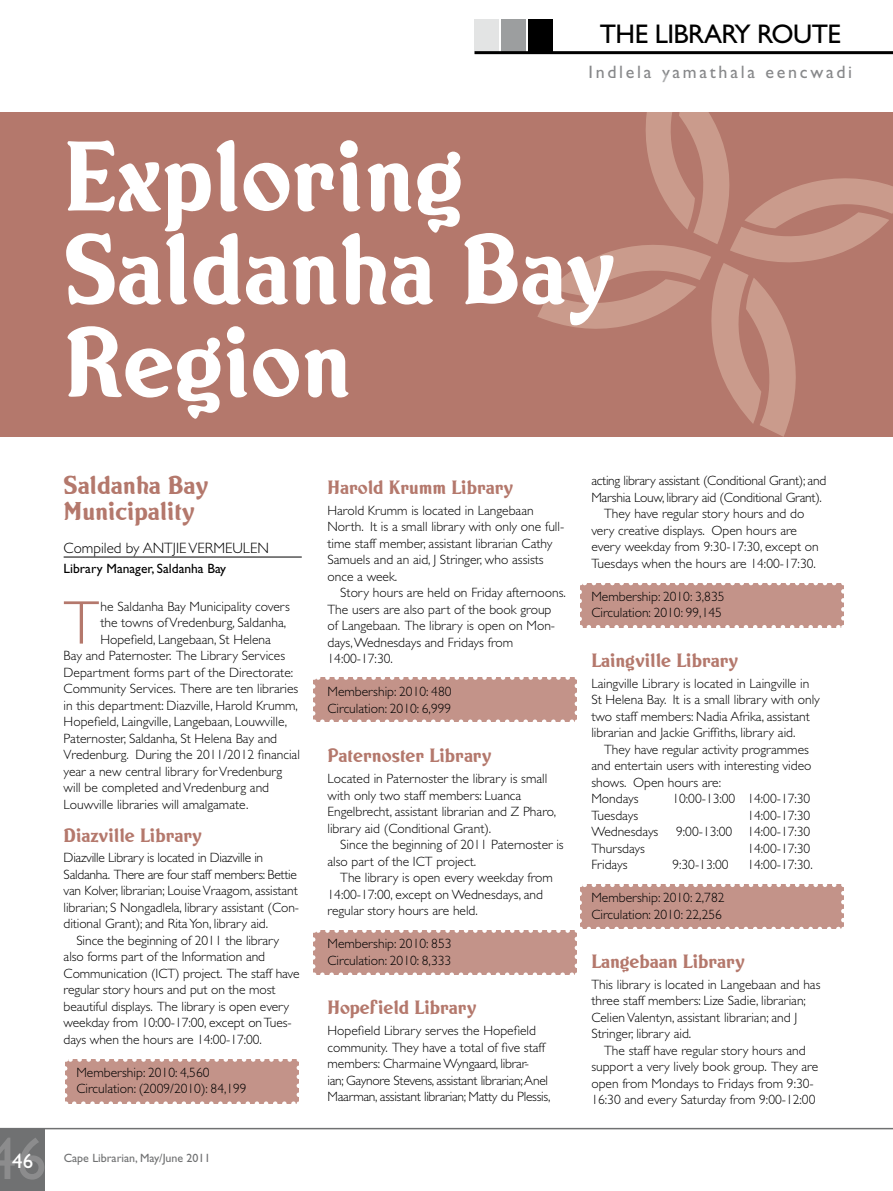
<style>
.page{position:relative;width:893px;height:1191px;background:#fff}
.page>*{position:absolute;margin:0;border:0;box-sizing:border-box;transform-origin:0 0}
.t1{font:91.5px/93px "Norton";color:#fff}
.t2{font:300 61.95px "Gill Sans";color:#b4786c}
.t3{font:60px "Gill Sans";color:#fff}
.t4{font:27px "Gill Sans";letter-spacing:-.02em;color:#000}
.t5{font:24px/25.5px "Norton";color:#b4786c}
.t6{font:21px "Gill Sans";color:#fff}
.t7{font:18px "Norton";color:#b4786c}
.t8{font:18px "Gill Sans";letter-spacing:.15em;color:#87888a}
.t9{font:300 15px "Gill Sans";color:#000}
.t10{font:300 13.5px/16.5px "Gill Sans";color:#000}
.t11{font:300 13.5px/16.5px "Gill Sans";letter-spacing:-.02em;color:#000}
.t12{font:13.5px "Gill Sans";color:#000}
.t13{font:12px "Gill Sans";color:#707172}
</style>
<div class="page">
<div style="left:475px;top:19px;width:24px;height:35px;background:#e3e4e4"></div>
<div style="left:501px;top:19px;width:25px;height:35px;background:#9c9e9f"></div>
<div style="left:528px;top:19px;width:25px;height:35px;background:#000"></div>
<hr style="left:475px;top:51px;width:418px;height:3px;background:#000">
<div style="left:0;top:1129px;width:45px;height:62px;background:#707172"></div>
<div style="left:65px;top:1059px;width:234px;height:44px;background:#c39389"></div>
<svg style="left:65px;top:1068px;width:2px;height:35px"></svg>
<svg style="left:74px;top:1101px;width:225px;height:3px"></svg>
<svg style="left:297px;top:1059px;width:2px;height:35px"></svg>
<svg style="left:65px;top:1059px;width:225px;height:2px"></svg>
<div style="left:313px;top:677px;width:264px;height:44px;background:#c39389"></div>
<svg style="left:313px;top:686px;width:2px;height:35px"></svg>
<svg style="left:322px;top:719px;width:255px;height:3px"></svg>
<svg style="left:575px;top:677px;width:2px;height:36px"></svg>
<svg style="left:313px;top:677px;width:255px;height:3px"></svg>
<div style="left:313px;top:930px;width:264px;height:44px;background:#c39389"></div>
<svg style="left:313px;top:939px;width:2px;height:35px"></svg>
<svg style="left:322px;top:972px;width:255px;height:3px"></svg>
<svg style="left:313px;top:930px;width:255px;height:2px"></svg>
<div style="left:580px;top:583px;width:263px;height:44px;background:#c39389"></div>
<svg style="left:580px;top:592px;width:2px;height:35px"></svg>
<svg style="left:589px;top:625px;width:254px;height:3px"></svg>
<svg style="left:841px;top:583px;width:3px;height:35px"></svg>
<svg style="left:580px;top:583px;width:254px;height:2px"></svg>
<div style="left:580px;top:885px;width:263px;height:44px;background:#c39389"></div>
<svg style="left:575px;top:893px;width:7px;height:73px"></svg>
<svg style="left:589px;top:926px;width:255px;height:3px"></svg>
<svg style="left:841px;top:884px;width:3px;height:36px"></svg>
<svg style="left:580px;top:884px;width:254px;height:3px"></svg>
<div style="left:0;top:113px;width:893px;height:324px;background:#b4786c"></div>
<hr style="left:64px;top:557px;width:238px;height:1px;background:#000">
<svg style="left:537px;top:112px;width:356px;height:325px"></svg>
<hr style="left:0;top:1127px;width:893px;height:2px;background:#707172">
<h3 class="t4" style="left:600px;top:19px;width:243px">The library route</h3>
<h3 class="t8" style="left:588px;top:62px;width:265px">I ndlela yamathala eencwadi</h3>
<h1 class="t1" style="left:63px;top:127px;width:553px">Exploring<br>Saldanha Bay<br>Region</h1>
<h3 class="t3" style="left:-13px;top:1124px;width:61px">46</h3>
<h3 class="t6" style="left:12px;top:1148px;width:22px">46</h3>
<h3 class="t5" style="left:64px;top:472px;width:146px">Saldanha Bay<br>Municipality</h3>
<p class="t9" style="left:64px;top:539px;width:97px">Compiled by Antjie</p>
<p class="t9" style="left:189px;top:539px;width:64px">Vermeulen</p>
<p class="t12" style="left:64px;top:561px;width:164px">Library Manager, Saldanha Bay</p>
<h2 class="t2" style="left:64px;top:588px;width:37px">T</h2>
<p class="t10" style="left:100px;top:598px;width:191px">he Saldanha Bay Municipality covers</p>
<p class="t10" style="left:100px;top:614px;width:187px">the towns of Vredenburg, Saldanha,</p>
<p class="t10" style="left:100px;top:631px;width:172px">Hopefield, Langebaan, St Helena</p>
<p class="t10" style="left:64px;top:647px;width:223px">Bay and Paternoster. The Library Services</p>
<p class="t10" style="left:64px;top:664px;width:231px">Department forms part of the Directorate:</p>
<p class="t10" style="left:64px;top:680px;width:236px">Community Services. There are ten libraries</p>
<p class="t10" style="left:64px;top:697px;width:236px">in this department: Diazville, Harold Krumm,</p>
<p class="t10" style="left:64px;top:713px;width:225px">Hopefield, Laingville, Langebaan, Louwville,</p>
<p class="t10" style="left:64px;top:730px;width:215px">Paternoster, Saldanha, St Helena Bay and</p>
<p class="t10" style="left:64px;top:746px;width:238px">Vredenburg. During the 2011/2012 financial</p>
<p class="t10" style="left:64px;top:763px;width:220px">year a new central library for Vredenburg</p>
<p class="t10" style="left:64px;top:779px;width:207px">will be completed and Vredenburg and</p>
<p class="t10" style="left:64px;top:796px;width:186px">Louwville libraries will amalgamate.</p>
<h3 class="t7" style="left:64px;top:822px;width:140px">Diazville Library</h3>
<p class="t10" style="left:64px;top:849px;width:237px">Diazville Library is located in Diazville in Saldanha. There are four staff members: Bettie van Kolver, librarian; Louise Vraagom, assistant librarian; S Nongadlela, library assistant (Con&shy;ditional Grant); and Rita Yon, library aid.</p>
<p class="t10" style="left:64px;top:932px;width:237px;text-indent:13px">Since the beginning of 2011 the library also forms part of the Information and Communication (ICT) project. The staff have regular story hours and put on the most beautiful displays. The library is open every weekday from 10:00-17:00, except on Tues&shy;days when the hours are 14:00-17:00.</p>
<p class="t10" style="left:76px;top:1064px;width:172px">Membership: 2010: 4,560<br>Circulation: (2009/2010): 84,199</p>
<p class="t13" style="left:64px;top:1151px;width:148px">Cape Librarian, May/June 2011</p>
<h3 class="t7" style="left:327px;top:475px;width:187px">Harold Krumm Library</h3>
<p class="t10" style="left:327px;top:502px;width:238px">Harold Krumm is located in Langebaan North. It is a small library with only one full&shy;time staff member, assistant librarian Cathy Samuels and an aid, J Stringer, who assists once a week.</p>
<p class="t10" style="left:327px;top:585px;width:240px;text-indent:13px">Story hours are held on Friday afternoons.<br>The users are also part of the book group<br>of Langebaan. The library is open on Mon&shy;days, Wednesdays and Fridays from 14:00-17:30.</p>
<p class="t10" style="left:327px;top:684px;width:125px">Membership: 2010: 480<br>Circulation: 2010: 6,999</p>
<h3 class="t7" style="left:327px;top:743px;width:165px">Paternoster Library</h3>
<p class="t10" style="left:327px;top:770px;width:230px">Located in Paternoster the library is small with only two staff members: Luanca Engelbrecht, assistant librarian and Z Pharo, library aid (Conditional Grant).</p>
<p class="t10" style="left:327px;top:836px;width:238px;text-indent:13px">Since the beginning of 2011 Paternoster is also part of the ICT project.</p>
<p class="t10" style="left:327px;top:869px;width:227px;text-indent:13px">The library is open every weekday from<br>14:00-17:00, except on Wednesdays, and regular story hours are held.</p>
<p class="t10" style="left:327px;top:935px;width:125px">Membership: 2010: 853<br>Circulation: 2010: 8,333</p>
<h3 class="t7" style="left:327px;top:995px;width:150px">Hopefield Library</h3>
<p class="t11" style="left:327px;top:1022px;width:224px">Hopefield Library serves the Hopefield community. They have a total of five staff members: Charmaine Wyngaard, librar-<br>ian; Gaynore Stevens, assistant librarian; Anel Maarman, assistant librarian; Matty du Plessis,</p>
<p class="t11" style="left:591px;top:472px;width:236px">acting library assistant (Conditional Grant); and</p>
<p class="t11" style="left:591px;top:489px;width:232px">Marshia Louw, library aid (Conditional Grant).</p>
<p class="t10" style="left:604px;top:505px;width:202px">They have regular story hours and do</p>
<p class="t10" style="left:591px;top:522px;width:207px">very creative displays. Open hours are</p>
<p class="t10" style="left:591px;top:538px;width:229px">every weekday from 9:30-17:30, except on</p>
<p class="t10" style="left:591px;top:555px;width:226px">Tuesdays when the hours are 14:00-17:30.</p>
<p class="t10" style="left:591px;top:588px;width:135px">Membership: 2010: 3,835<br>Circulation: 2010: 99,145</p>
<h3 class="t7" style="left:591px;top:648px;width:148px">Laingville Library</h3>
<p class="t10" style="left:591px;top:675px;width:230px">Laingville Library is located in Laingville in St Helena Bay. It is a small library with only two staff members: Nadia Afrika, assistant librarian and Jackie Griffiths, library aid.</p>
<p class="t10" style="left:591px;top:741px;width:222px;text-indent:13px">They have regular activity programmes and entertain users with interesting video shows. Open hours are:<br>Mondays</p>
<p class="t10" style="left:672px;top:790px;width:140px">10:00-13:00 14:00-17:30</p>
<p class="t10" style="left:591px;top:807px;width:48px">Tuesdays</p>
<p class="t10" style="left:747px;top:807px;width:65px">14:00-17:30</p>
<p class="t10" style="left:591px;top:823px;width:69px">Wednesdays</p>
<p class="t10" style="left:676px;top:823px;width:136px">9:00-13:00 14:00-17:30</p>
<p class="t10" style="left:591px;top:840px;width:55px">Thursdays</p>
<p class="t10" style="left:747px;top:840px;width:65px">14:00-17:30</p>
<p class="t10" style="left:591px;top:856px;width:38px">Fridays</p>
<p class="t10" style="left:672px;top:856px;width:58px">9:30-13:00</p>
<p class="t10" style="left:747px;top:856px;width:67px">14:00-17:30.</p>
<p class="t10" style="left:591px;top:889px;width:135px">Membership: 2010: 2,782<br>Circulation: 2010: 22,256</p>
<h3 class="t7" style="left:591px;top:949px;width:155px">Langebaan Library</h3>
<p class="t10" style="left:591px;top:976px;width:231px">This library is located in Langebaan and has three staff members: Lize Sadie, librarian; Celien Valentyn, assistant librarian; and J Stringer, library aid.</p>
<p class="t10" style="left:591px;top:1042px;width:228px;text-align:center">The staff have regular story hours and support a very lively book group. They are open from Mondays to Fridays from 9:30- 16:30 and every Saturday from 9:00-12:00</p>
</div>
